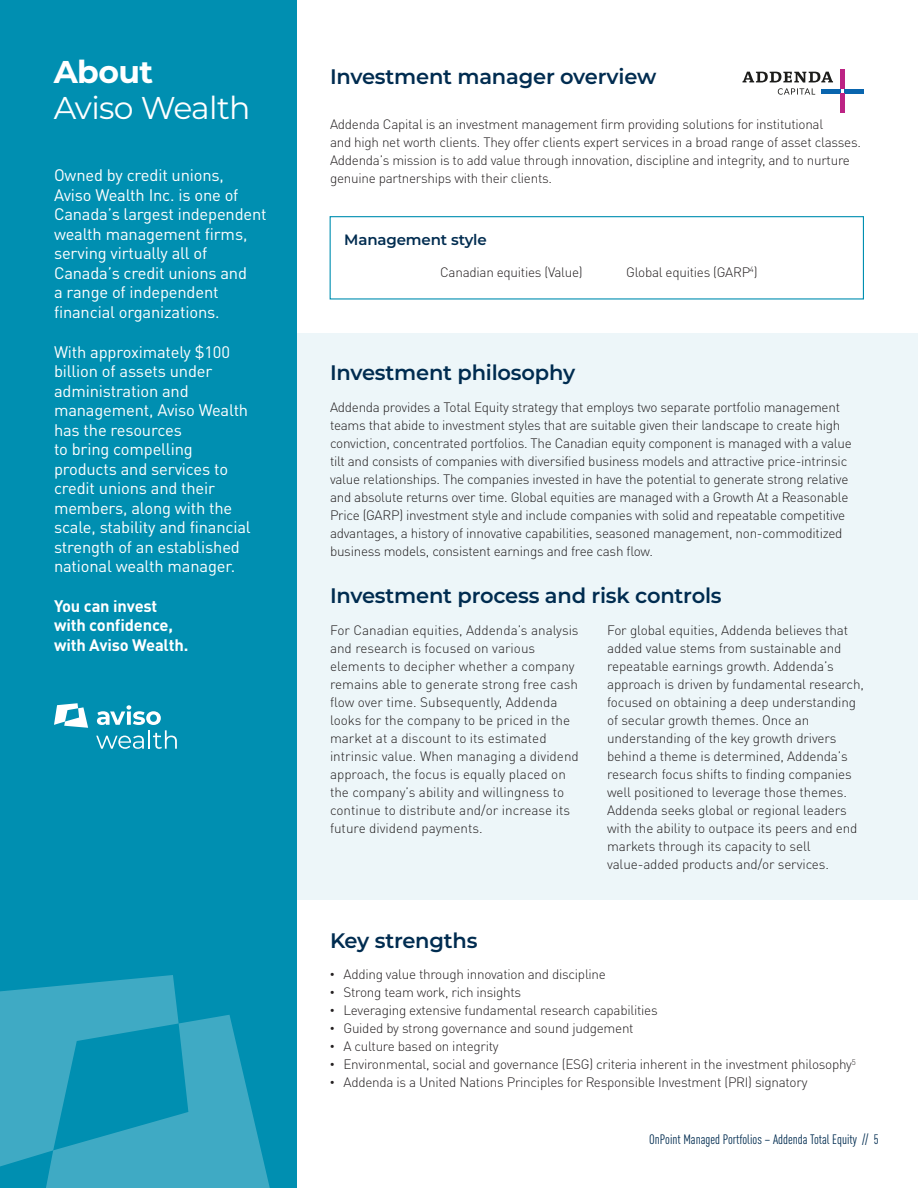
<style>
.page{position:relative;width:918px;height:1188px;background:#fff}
.page>*{position:absolute;margin:0;border:0;box-sizing:border-box;transform-origin:0 0}
.Header2_white{font:31.5px/36px "Montserrat";letter-spacing:-.02em;color:#fff}
.Header3{font:600 21px "Montserrat";letter-spacing:-.01em;color:#002c50}
.Quickfacts_text{font:16.5px/19.5px "DIN Pro";letter-spacing:-.01em;color:#fff}
.Quickfacts_text-2{font:700 16.5px/19.5px "DIN Pro";letter-spacing:-.01em;color:#fff}
.Header4{font:600 15px "Montserrat";letter-spacing:-.01em;color:#002c50}
.Body_copy{font:300 13.5px/18px "DIN Pro";letter-spacing:-.02em;color:#231f20}
.Body_copy_2col{font:300 13.5px/18px "DIN Pro";letter-spacing:-.01em;color:#231f20}
.t1{font:condensed 13.5px "DIN Pro";color:#002c50}
.s1{font-weight:700}
</style>
<div class="page">
<div style="left:291px;top:333px;width:627px;height:566px;background:#edf6f9"></div>
<div style="left:0;top:0;width:297px;height:1188px;background:#008fb1"></div>
<svg style="left:0;top:975px;width:270px;height:213px"></svg>
<div style="left:330px;top:216px;width:534px;height:84px;border:1px solid #008fb1"></div>
<hr style="left:821px;top:89px;width:19px;height:4px;background:#0965ae">
<hr style="left:845px;top:89px;width:19px;height:4px;background:#0965ae">
<div style="left:840px;top:70px;width:5px;height:19px;background:#bc2384"></div>
<div style="left:840px;top:93px;width:5px;height:20px;background:#bc2384"></div>
<svg style="left:742px;top:72px;width:91px;height:23px"></svg>
<svg style="left:96px;top:705px;width:81px;height:44px"></svg>
<svg style="left:54px;top:703px;width:34px;height:25px"></svg>
<h2 class="Header2_white" style="left:54px;top:53px;width:198px"><span class="s1">About<br></span>Aviso Wealth</h2>
<p class="Quickfacts_text" style="left:54px;top:165px;width:214px">Owned by credit unions,<br>Aviso Wealth Inc. is one of<br>Canada’s largest independent wealth management firms, serving virtually all of<br>Canada’s credit unions and<br>a range of independent financial organizations.</p>
<p class="Quickfacts_text" style="left:54px;top:341px;width:198px">With approximately $100 billion of assets under administration and management, Aviso Wealth has the resources<br>to bring compelling products and services to credit unions and their members, along with the scale, stability and financial strength of an established national wealth manager.</p>
<p class="Quickfacts_text-2" style="left:54px;top:595px;width:136px">You can invest with confidence, with Aviso Wealth.</p>
<h3 class="Header3" style="left:330px;top:61px;width:328px">Investment manager overview</h3>
<p class="Body_copy" style="left:330px;top:114px;width:533px">Addenda Capital is an investment management firm providing solutions for institutional<br>and high net worth clients. They offer clients expert services in a broad range of asset classes.<br>Addenda’s mission is to add value through innovation, discipline and integrity, and to nurture genuine partnerships with their clients.</p>
<h4 class="Header4" style="left:344px;top:229px;width:144px">Management style</h4>
<p class="Body_copy" style="left:440px;top:262px;width:144px">Canadian equities (Value)</p>
<p class="Body_copy" style="left:626px;top:262px;width:133px">Global equities (GARP<sup>4</sup>)</p>
<h3 class="Header3" style="left:330px;top:358px;width:247px">Investment philosophy</h3>
<p class="Body_copy" style="left:330px;top:397px;width:523px">Addenda provides a Total Equity strategy that employs two separate portfolio management teams that abide to investment styles that are suitable given their landscape to create high conviction, concentrated portfolios. The Canadian equity component is managed with a value tilt and consists of companies with diversified business models and attractive price-intrinsic value relationships. The companies invested in have the potential to generate strong relative and absolute returns over time. Global equities are managed with a Growth At a Reasonable Price (GARP) investment style and include companies with solid and repeatable competitive advantages, a history of innovative capabilities, seasoned management, non-commoditized business models, consistent earnings and free cash flow.</p>
<h3 class="Header3" style="left:330px;top:581px;width:393px">Investment process and risk controls</h3>
<p class="Body_copy_2col" style="left:330px;top:620px;width:250px">For Canadian equities, Addenda’s analysis and research is focused on various elements to decipher whether a company remains able to generate strong free cash flow over time. Subsequently, Addenda looks for the company to be priced in the market at a discount to its estimated intrinsic value. When managing a dividend approach, the focus is equally placed on the company’s ability and willingness to continue to distribute and/or increase its future dividend payments.</p>
<p class="Body_copy_2col" style="left:607px;top:620px;width:258px">For global equities, Addenda believes that added value stems from sustainable and repeatable earnings growth. Addenda’s approach is driven by fundamental research, focused on obtaining a deep understanding of secular growth themes. Once an understanding of the key growth drivers behind a theme is determined, Addenda’s research focus shifts to finding companies well positioned to leverage those themes.<br>Addenda seeks global or regional leaders with the ability to outpace its peers and end markets through its capacity to sell value-added products and/or services.</p>
<h3 class="Header3" style="left:330px;top:926px;width:149px">Key strengths</h3>
<p class="Body_copy" style="left:330px;top:965px;width:278px"><sup>•</sup> Adding value through innovation and discipline</p>
<p class="Body_copy" style="left:330px;top:983px;width:193px"><sup>•</sup> Strong team work, rich insights</p>
<p class="Body_copy" style="left:330px;top:1001px;width:329px"><sup>•</sup> Leveraging extensive fundamental research capabilities</p>
<p class="Body_copy" style="left:330px;top:1019px;width:305px"><sup>•</sup> Guided by strong governance and sound judgement</p>
<p class="Body_copy" style="left:330px;top:1037px;width:170px"><sup>•</sup> A culture based on integrity</p>
<p class="Body_copy" style="left:330px;top:1055px;width:527px"><sup>•</sup> Environmental, social and governance (ESG) criteria inherent in the investment philosophy<sup>5</sup></p>
<p class="Body_copy" style="left:330px;top:1073px;width:479px"><sup>•</sup> Addenda is a United Nations Principles for Responsible Investment (PRI) signatory</p>
<p class="t1" style="left:649px;top:1130px;width:231px">OnPoint Managed Portfolios – Addenda Total Equity // 5</p>
</div>
